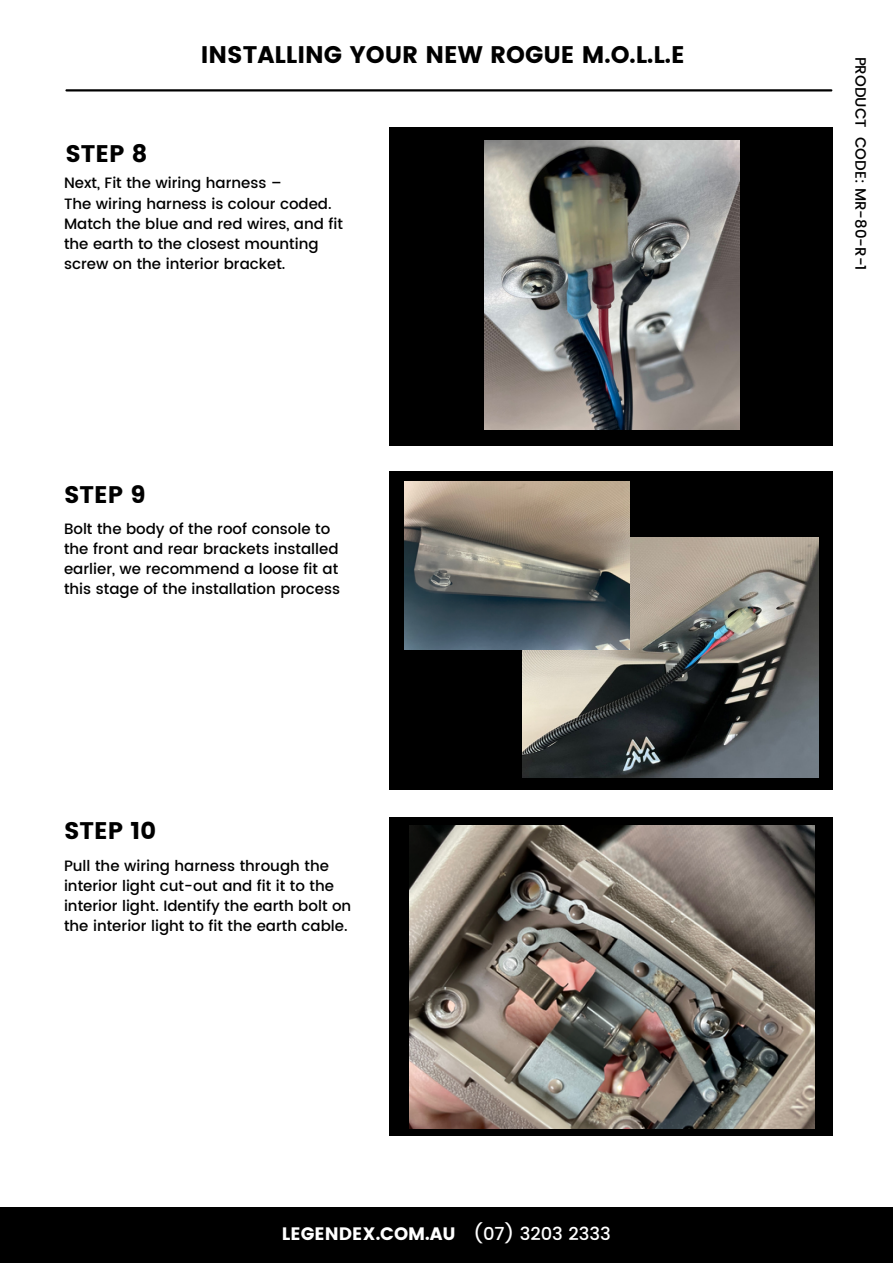
<style>
.page{position:relative;width:893px;height:1264px;background:#fff}
.page>*{position:absolute;margin:0;border:0;box-sizing:border-box;transform-origin:0 0}
.t1{font:24px "Poppins";color:#000}
.t2{font:18px "Poppins";color:#fff}
.t3{font:500 15px/20.2px "Poppins";color:#000}
.s1{font-weight:500}
</style>
<div class="page">
<div style="left:390px;top:127px;width:443px;height:318px;background:#000"></div>
<div style="left:389px;top:472px;width:443px;height:318px;background:#000"></div>
<div style="left:389px;top:817px;width:443px;height:318px;background:#000"></div>
<div style="left:0;top:1207px;width:892px;height:55px;background:#000"></div>
<hr style="left:66px;top:89px;width:765px;height:2px;background:#000">
<img style="left:484px;top:140px;width:255px;height:289px">
<img style="left:523px;top:538px;width:295px;height:239px">
<img style="left:404px;top:481px;width:225px;height:168px">
<img style="left:409px;top:825px;width:405px;height:303px">
<h1 class="t1" style="left:65px;top:139px;width:83px">STEP 8</h1>
<h1 class="t1" style="left:201px;top:41px;width:485px">INSTALLING YOUR NEW ROGUE M.O.L.L.E</h1>
<p class="t3" style="left:64px;top:173px;width:280px">Next, Fit the wiring harness –<br>The wiring harness is colour coded.<br>Match the blue and red wires, and fit the earth to the closest mounting screw on the interior bracket.</p>
<h1 class="t1" style="left:64px;top:480px;width:83px">STEP 9</h1>
<p class="t3" style="left:64px;top:518px;width:277px">Bolt the body of the roof console to the front and rear brackets installed earlier, we recommend a loose fit at this stage of the installation process</p>
<h1 class="t1" style="left:64px;top:816px;width:94px">STEP 10</h1>
<p class="t3" style="left:64px;top:855px;width:289px">Pull the wiring harness through the interior light cut-out and fit it to the interior light. Identify the earth bolt on the interior light to fit the earth cable.</p>
<p class="t2" style="left:282px;top:1223px;width:330px">LEGENDEX.COM.AU <span class="s1">(07) 3203 2333</span></p>
<p class="t3" style="left:870px;top:57px;width:215px;rotate:90deg">PRODUCT CODE: MR-80-R-1</p>
</div>
